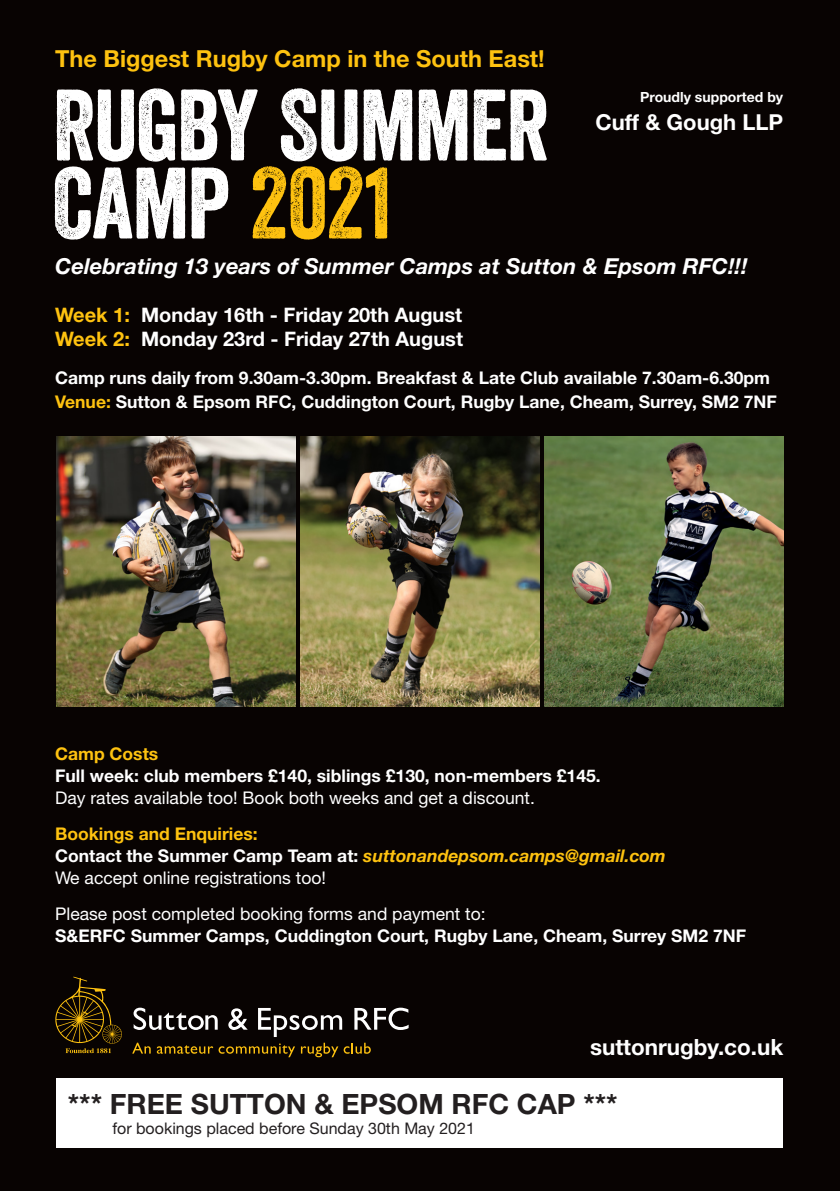
<style>
.page{position:relative;width:840px;height:1191px;background:#fff}
.page>*{position:absolute;margin:0;border:0;box-sizing:border-box;transform-origin:0 0}
.t1{font:97.8px/78px "Veneer";letter-spacing:-.015em;color:#fff}
.t2{font:700 28px "Helvetica Neue LT Std";color:#231f20}
.t3{font:700 23.6px "Helvetica Neue LT Std";color:#fec210}
.t4{font:700 22.4px "Helvetica Neue LT Std";color:#fff}
.t5{font:italic 700 22px "Helvetica Neue LT Std";color:#fff}
.t6{font:700 22px "Helvetica Neue LT Std";color:#fff}
.t7{font:700 20px "Helvetica Neue LT Std";color:#fff}
.t8{font:700 17.6px/22px "Helvetica Neue LT Std";color:#fff}
.t9{font:17.6px "Helvetica Neue LT Std";color:#fff}
.t10{font:italic 700 17.6px "Helvetica Neue LT Std";color:#fec210}
.t11{font:700 17.6px "Helvetica Neue LT Std";color:#fec210}
.t12{font:16px "Helvetica Neue LT Std";color:#231f20}
.t13{font:700 14px "Helvetica Neue LT Std";color:#fff}
.s1{color:#fec210}
.s2{font-weight:400}
.s3{font-style:normal;color:#fff}
</style>
<div class="page">
<div style="left:0;top:0;width:839px;height:1191px;background:#080302"></div>
<svg style="left:132px;top:1007px;width:276px;height:50px"></svg>
<svg style="left:55px;top:976px;width:67px;height:77px"></svg>
<img style="left:57px;top:437px;width:238px;height:269px">
<img style="left:300px;top:437px;width:239px;height:269px">
<img style="left:544px;top:437px;width:238px;height:269px">
<div style="left:57px;top:1078px;width:725px;height:69px;background:#fff"></div>
<p class="t3" style="left:55px;top:44px;width:491px">The Biggest Rugby Camp in the South East!</p>
<p class="t1" style="left:52px;top:85px;width:498px">RUGBY SUMMER<br>CAMP <span class="s1">2021</span></p>
<p class="t5" style="left:55px;top:253px;width:693px">Celebrating 13 years of Summer Camps at Sutton &amp; Epsom RFC!!!</p>
<p class="t7" style="left:55px;top:303px;width:408px"><span class="s1">Week 1:</span> Monday 16th - Friday 20th August</p>
<p class="t7" style="left:55px;top:327px;width:409px"><span class="s1">Week 2:</span> Monday 23rd - Friday 27th August</p>
<p class="t8" style="left:55px;top:367px;width:716px">Camp runs daily from 9.30am-3.30pm. Breakfast &amp; Late Club available 7.30am-6.30pm</p>
<p class="t8" style="left:55px;top:391px;width:722px"><span class="s1">Venue:</span> Sutton &amp; Epsom RFC, Cuddington Court, Rugby Lane, Cheam, Surrey, SM2 7NF</p>
<p class="t13" style="left:639px;top:89px;width:144px">Proudly supported by</p>
<p class="t6" style="left:595px;top:108px;width:189px">Cuff &amp; Gough LLP</p>
<p class="t11" style="left:55px;top:743px;width:105px">Camp Costs</p>
<p class="t8" style="left:55px;top:764px;width:547px">Full week: club members £140, siblings £130, non-members £145.<br><span class="s2">Day rates available too! Book both weeks and get a discount.</span></p>
<p class="t11" style="left:55px;top:823px;width:204px">Bookings and Enquiries:</p>
<p class="t10" style="left:55px;top:845px;width:611px"><span class="s3">Contact the Summer Camp Team at:</span> suttonandepsom.camps@gmail.com</p>
<p class="t9" style="left:55px;top:867px;width:272px">We accept online registrations too!</p>
<p class="t9" style="left:55px;top:903px;width:432px">Please post completed booking forms and payment to:</p>
<p class="t8" style="left:55px;top:924px;width:692px">S&amp;ERFC Summer Camps, Cuddington Court, Rugby Lane, Cheam, Surrey SM2 7NF</p>
<p class="t4" style="left:589px;top:1033px;width:195px">suttonrugby.co.uk</p>
<p class="t2" style="left:68px;top:1086px;width:551px">*** FREE SUTTON &amp; EPSOM RFC CAP ***</p>
<p class="t12" style="left:112px;top:1118px;width:364px">for bookings placed before Sunday 30th May 2021</p>
</div>
